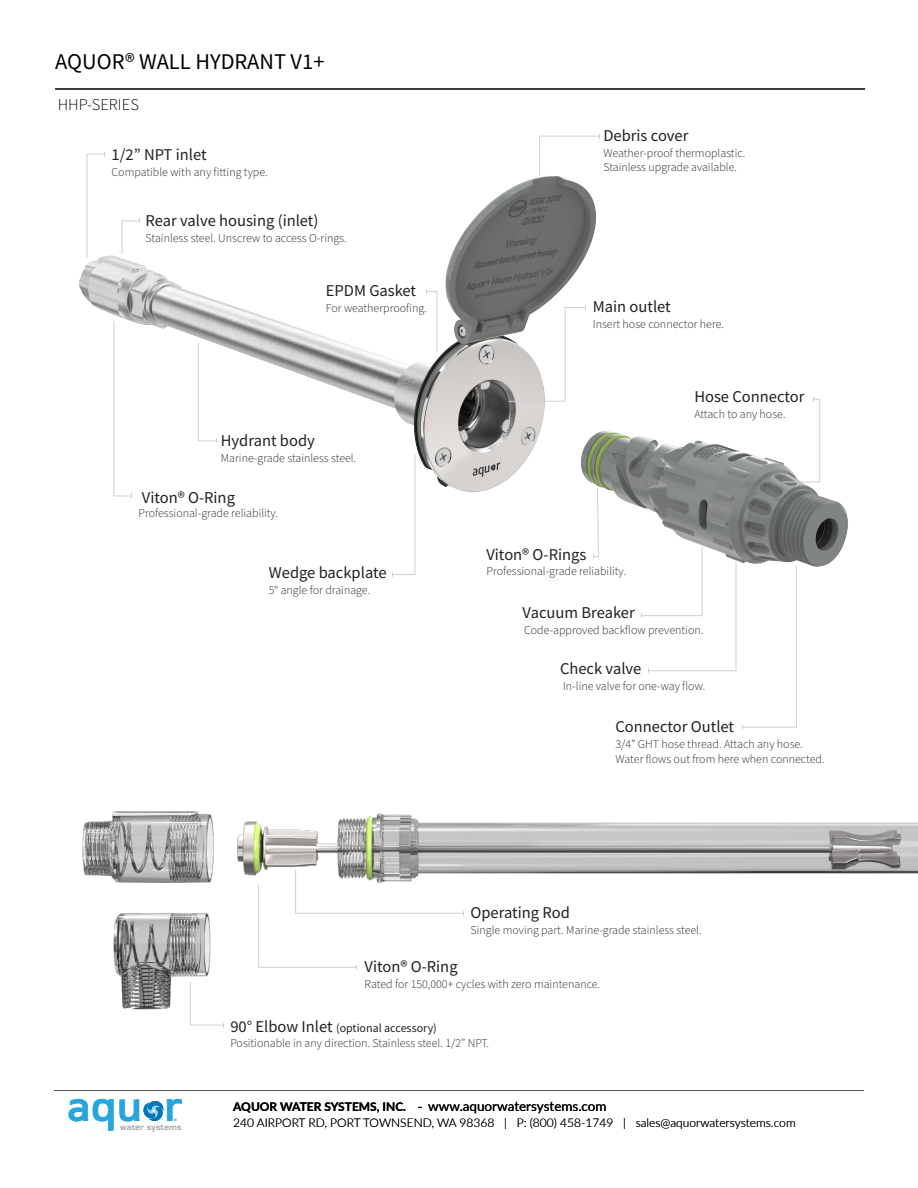
<style>
.page{position:relative;width:918px;height:1188px;background:#fff}
.page>*{position:absolute;margin:0;border:0;box-sizing:border-box;transform-origin:0 0}
.t1{font:600 43.35px "Mentone";color:#26a6dd}
.t2{font:22.5px "Source Sans Pro";color:#000}
.t3{font:16.5px "Source Sans Pro";color:#231f20}
.t4{font:300 16.5px "Source Sans Pro";color:#000}
.t5{font:13.5px "Lato";color:#000}
.t6{font:300 12px/14.4px "Source Sans Pro";color:#231f20}
.t7{font:300 12px "Lato";color:#000}
.t8{font:8.85px "Eurostile";letter-spacing:.07em;color:#a1a4a7}
.t9{font:3.3px "Lato";color:#30a8de}
.s1{font-weight:400;font-size:16.5px}
.s2{font-weight:400}
.s3{font-weight:700;font-size:12px}
</style>
<div class="page">
<img style="left:79px;top:176px;width:769px;height:391px">
<svg style="left:641px;top:546px;width:156px;height:184px"></svg>
<svg style="left:86px;top:152px;width:19px;height:106px"></svg>
<svg style="left:113px;top:321px;width:19px;height:177px"></svg>
<svg style="left:392px;top:453px;width:24px;height:124px"></svg>
<svg style="left:121px;top:219px;width:19px;height:36px"></svg>
<svg style="left:198px;top:342px;width:19px;height:101px"></svg>
<svg style="left:426px;top:289px;width:12px;height:64px"></svg>
<svg style="left:508px;top:305px;width:78px;height:97px"></svg>
<svg style="left:782px;top:397px;width:39px;height:86px"></svg>
<svg style="left:539px;top:134px;width:61px;height:42px"></svg>
<svg style="left:258px;top:883px;width:206px;height:87px"></svg>
<svg style="left:190px;top:1019px;width:34px;height:9px"></svg>
<img style="left:83px;top:812px;width:835px;height:71px">
<img style="left:113px;top:912px;width:98px;height:107px">
<hr style="left:54px;top:1090px;width:810px;height:1px;background:#58595b">
<svg style="left:143px;top:1101px;width:21px;height:20px"></svg>
<svg style="left:593px;top:487px;width:6px;height:72px"></svg>
<hr style="left:55px;top:88px;width:810px;height:2px;background:#000">
<h2 class="t2" style="left:55px;top:47px;width:271px">AQUOR® WALL HYDRANT V1+</h2>
<h3 class="t4" style="left:58px;top:93px;width:83px">HHP-SERIES</h3>
<h3 class="t3" style="left:112px;top:144px;width:97px">1/2” NPT inlet</h3>
<p class="t6" style="left:112px;top:165px;width:158px">Compatible with any fitting type.</p>
<h3 class="t3" style="left:146px;top:210px;width:174px">Rear valve housing (inlet)</h3>
<p class="t6" style="left:146px;top:231px;width:203px">Stainless steel. Unscrew to access O-rings.</p>
<h3 class="t3" style="left:326px;top:280px;width:92px">EPDM Gasket</h3>
<p class="t6" style="left:326px;top:301px;width:102px">For weatherproofing.</p>
<h3 class="t3" style="left:221px;top:430px;width:96px">Hydrant body</h3>
<p class="t6" style="left:221px;top:451px;width:137px">Marine-grade stainless steel.</p>
<h3 class="t3" style="left:142px;top:487px;width:95px">Viton® O-Ring</h3>
<p class="t6" style="left:139px;top:506px;width:141px">Professional-grade reliability.</p>
<h3 class="t3" style="left:269px;top:562px;width:119px">Wedge backplate</h3>
<p class="t6" style="left:269px;top:583px;width:103px">5° angle for drainage.</p>
<h3 class="t3" style="left:603px;top:125px;width:87px">Debris cover</h3>
<p class="t6" style="left:603px;top:146px;width:143px">Weather-proof thermoplastic.<br>Stainless upgrade available.</p>
<h3 class="t3" style="left:593px;top:296px;width:79px">Main outlet</h3>
<p class="t6" style="left:593px;top:317px;width:133px">Insert hose connector here.</p>
<h3 class="t3" style="left:486px;top:544px;width:101px">Viton® O-Rings</h3>
<p class="t6" style="left:486px;top:564px;width:141px">Professional-grade reliability.</p>
<h3 class="t3" style="left:694px;top:386px;width:112px">Hose Connector</h3>
<p class="t6" style="left:694px;top:407px;width:93px">Attach to any hose.</p>
<h3 class="t3" style="left:523px;top:602px;width:114px">Vacuum Breaker</h3>
<p class="t6" style="left:524px;top:623px;width:181px">Code-approved backflow prevention.</p>
<h3 class="t3" style="left:560px;top:658px;width:83px">Check valve</h3>
<p class="t6" style="left:563px;top:679px;width:144px">In-line valve for one-way flow.</p>
<h3 class="t3" style="left:616px;top:716px;width:120px">Connector Outlet</h3>
<p class="t6" style="left:616px;top:737px;width:211px">3/4” GHT hose thread. Attach any hose.<br>Water flows out from here when connected.</p>
<h3 class="t3" style="left:471px;top:902px;width:101px">Operating Rod</h3>
<p class="t6" style="left:471px;top:923px;width:233px">Single moving part. Marine-grade stainless steel.</p>
<h3 class="t3" style="left:365px;top:956px;width:95px">Viton® O-Ring</h3>
<p class="t6" style="left:365px;top:977px;width:237px">Rated for 150,000+ cycles with zero maintenance.</p>
<h1 class="t1" style="left:67px;top:1079px;width:117px">aqu r</h1>
<p class="t9" style="left:174px;top:1118px;width:4px">®</p>
<p class="t8" style="left:121px;top:1121px;width:62px">water systems</p>
<p class="t6" style="left:230px;top:1020px;width:260px;line-height:15.8px"><span class="s1">90° Elbow Inlet</span> <span class="s2">(optional accessory)<br></span>Positionable in any direction. Stainless steel. 1/2” NPT.</p>
<p class="t5" style="left:233px;top:1096px;width:375px"><span class="s3">AQUOR WATER SYSTEMS, INC. -</span> www.aquorwatersystems.com</p>
<p class="t7" style="left:233px;top:1115px;width:564px">240 AIRPORT RD, PORT TOWNSEND, WA 98368 | P: (800) 458-1749 | sales@aquorwatersystems.com</p>
</div>
